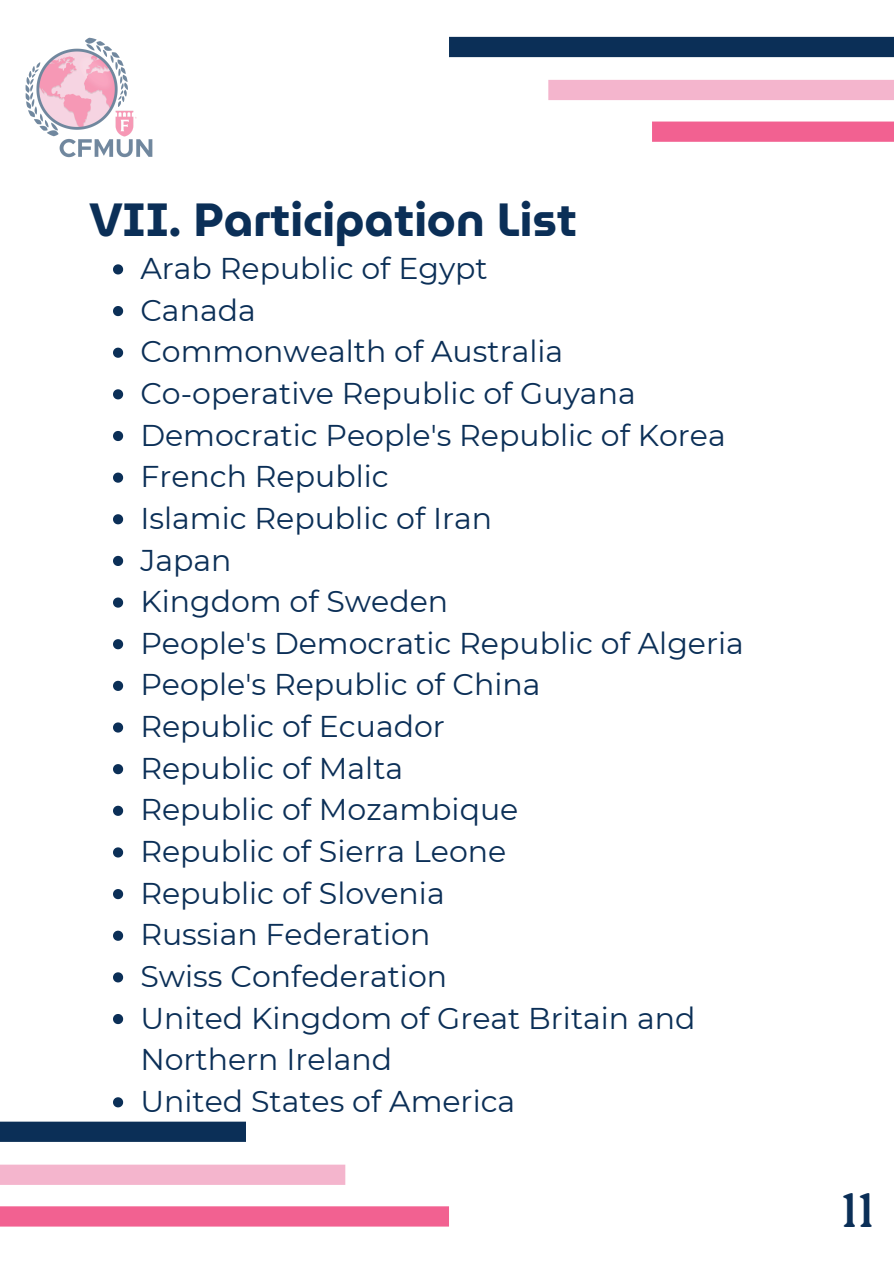
<style>
.page{position:relative;width:894px;height:1264px;background:#fff}
.page>*{position:absolute;margin:0;border:0;box-sizing:border-box;transform-origin:0 0}
.t1{font:47.85px "Roca One";color:#0b2f57}
.t2{font:700 46.5px "Museo Moderno";color:#0b2f57}
.t3{font:30px/41.7px "Montserrat";color:#0b2f57}
</style>
<div class="page">
<img style="left:25px;top:37px;width:128px;height:121px">
<div style="left:449px;top:37px;width:444px;height:20px;background:#0b2f57"></div>
<div style="left:548px;top:80px;width:345px;height:20px;background:#f4b5cd"></div>
<div style="left:651px;top:121px;width:242px;height:21px;background:#f26191"></div>
<div style="left:0;top:1121px;width:246px;height:20px;background:#0b2f57"></div>
<div style="left:0;top:1164px;width:345px;height:20px;background:#f4b5cd"></div>
<div style="left:0;top:1206px;width:449px;height:20px;background:#f26191"></div>
<svg style="left:113px;top:264px;width:10px;height:10px"></svg>
<svg style="left:113px;top:306px;width:10px;height:10px"></svg>
<svg style="left:113px;top:347px;width:10px;height:11px"></svg>
<svg style="left:113px;top:389px;width:10px;height:10px"></svg>
<svg style="left:113px;top:431px;width:10px;height:10px"></svg>
<svg style="left:113px;top:472px;width:10px;height:10px"></svg>
<svg style="left:113px;top:514px;width:10px;height:10px"></svg>
<svg style="left:113px;top:556px;width:10px;height:10px"></svg>
<svg style="left:113px;top:597px;width:10px;height:10px"></svg>
<svg style="left:113px;top:639px;width:10px;height:10px"></svg>
<svg style="left:113px;top:680px;width:10px;height:11px"></svg>
<svg style="left:113px;top:722px;width:10px;height:10px"></svg>
<svg style="left:113px;top:764px;width:10px;height:10px"></svg>
<svg style="left:113px;top:805px;width:10px;height:10px"></svg>
<svg style="left:113px;top:847px;width:10px;height:10px"></svg>
<svg style="left:113px;top:889px;width:10px;height:10px"></svg>
<svg style="left:113px;top:930px;width:10px;height:10px"></svg>
<svg style="left:113px;top:972px;width:10px;height:10px"></svg>
<svg style="left:113px;top:1014px;width:10px;height:10px"></svg>
<svg style="left:113px;top:1097px;width:10px;height:10px"></svg>
<p class="t2" style="left:89px;top:182px;width:489px">VII. Participation List</p>
<p class="t3" style="left:140px;top:247px;width:349px">Arab Republic of Egypt</p>
<p class="t3" style="left:140px;top:289px;width:117px">Canada</p>
<h1 class="t3" style="left:140px;top:330px;width:424px">Commonwealth of Australia</h1>
<p class="t3" style="left:140px;top:372px;width:496px">Co-operative Republic of Guyana</p>
<p class="t3" style="left:140px;top:414px;width:586px">Democratic People's Republic of Korea</p>
<p class="t3" style="left:140px;top:455px;width:250px">French Republic</p>
<p class="t3" style="left:140px;top:497px;width:353px">Islamic Republic of Iran</p>
<p class="t3" style="left:140px;top:539px;width:93px">Japan</p>
<p class="t3" style="left:140px;top:580px;width:309px">Kingdom of Sweden</p>
<p class="t3" style="left:140px;top:622px;width:605px">People's Democratic Republic of Algeria</p>
<p class="t3" style="left:140px;top:663px;width:401px">People's Republic of China</p>
<p class="t3" style="left:140px;top:705px;width:306px">Republic of Ecuador</p>
<p class="t3" style="left:140px;top:747px;width:264px">Republic of Malta</p>
<p class="t3" style="left:140px;top:788px;width:379px">Republic of Mozambique</p>
<p class="t3" style="left:140px;top:830px;width:367px">Republic of Sierra Leone</p>
<p class="t3" style="left:140px;top:872px;width:306px">Republic of Slovenia</p>
<p class="t3" style="left:140px;top:913px;width:291px">Russian Federation</p>
<p class="t3" style="left:140px;top:955px;width:308px">Swiss Confederation</p>
<p class="t3" style="left:140px;top:996px;width:556px">United Kingdom of Great Britain and<br>Northern Ireland</p>
<p class="t3" style="left:140px;top:1080px;width:376px">United States of America</p>
<p class="t1" style="left:840px;top:1182px;width:35px">11</p>
</div>
